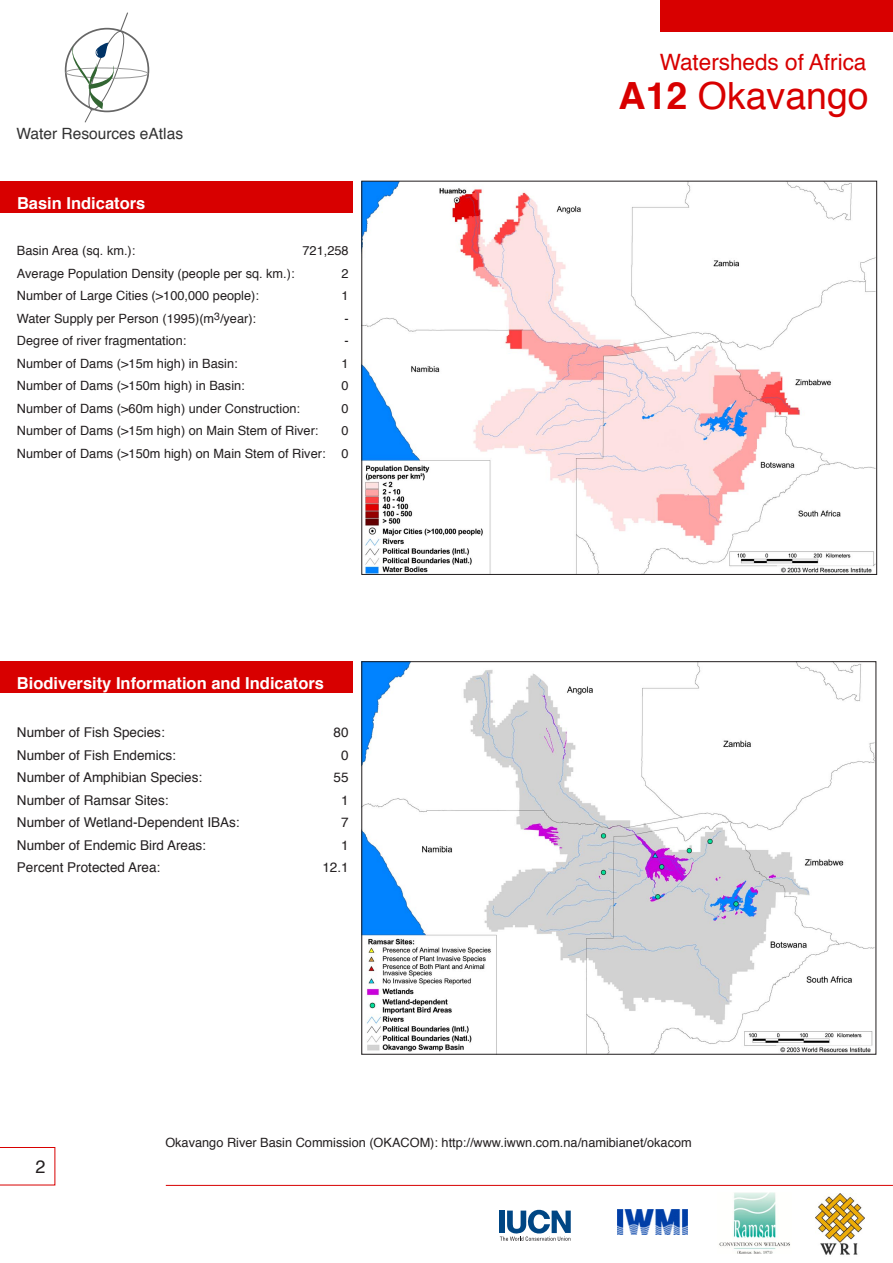
<style>
.page{position:relative;width:893px;height:1263px;background:#fff}
.page>*{position:absolute;margin:0;border:0;box-sizing:border-box;transform-origin:0 0}
.t1{font:37.5px "Helvetica";color:#d80000}
.t2{font:22.5px "Helvetica";color:#d80000}
.t3{font:18px "Helvetica";color:#231f20}
.t4{font:700 16.5px "Helvetica";color:#fff}
.t5{font:15.45px "Helvetica";color:#333}
.t6{font:13.5px "Helvetica";color:#231f20}
.t7{font:12.75px "Helvetica";color:#231f20}
.s1{font-weight:700}
</style>
<div class="page">
<div style="left:660px;top:0;width:233px;height:32px;background:#d80000"></div>
<div style="left:65px;top:67px;width:83px;height:12px;border:1px solid #999;border-radius:50%"></div>
<svg style="left:69px;top:12px;width:60px;height:111px"></svg>
<div style="left:0;top:181px;width:353px;height:32px;background:#d80000"></div>
<hr style="left:166px;top:1185px;width:727px;height:1px;background:#d80000">
<div style="left:0;top:1147px;width:55px;height:38px;border:1px solid #d80000"></div>
<div style="left:0;top:661px;width:353px;height:32px;background:#d80000"></div>
<svg style="left:500px;top:1210px;width:71px;height:31px"></svg>
<img style="left:617px;top:1210px;width:71px;height:25px">
<img style="left:719px;top:1192px;width:71px;height:62px">
<img style="left:816px;top:1194px;width:48px;height:61px">
<img style="left:363px;top:183px;width:512px;height:390px">
<img style="left:363px;top:663px;width:511px;height:389px">
<p class="t2" style="left:660px;top:47px;width:208px">Watersheds of Africa</p>
<p class="t5" style="left:16px;top:123px;width:168px">Water Resources eAtlas</p>
<p class="t4" style="left:17px;top:192px;width:130px">Basin Indicators</p>
<p class="t7" style="left:17px;top:242px;width:120px">Basin Area (sq. km.):</p>
<p class="t7" style="left:303px;top:242px;width:48px">721,258</p>
<p class="t7" style="left:17px;top:265px;width:279px">Average Population Density (people per sq. km.):</p>
<p class="t7" style="left:342px;top:265px;width:9px">2</p>
<p class="t7" style="left:17px;top:287px;width:243px">Number of Large Cities (&gt;100,000 people):</p>
<p class="t7" style="left:342px;top:287px;width:9px">1</p>
<p class="t7" style="left:17px;top:310px;width:241px">Water Supply per Person (1995)(m<sup>3</sup>/year):</p>
<p class="t7" style="left:344px;top:310px;width:6px">-</p>
<p class="t7" style="left:17px;top:332px;width:171px">Degree of river fragmentation:</p>
<p class="t7" style="left:344px;top:332px;width:6px">-</p>
<p class="t7" style="left:17px;top:355px;width:222px">Number of Dams (&gt;15m high) in Basin:</p>
<p class="t7" style="left:342px;top:355px;width:9px">1</p>
<p class="t7" style="left:17px;top:377px;width:229px">Number of Dams (&gt;150m high) in Basin:</p>
<p class="t7" style="left:342px;top:377px;width:9px">0</p>
<p class="t7" style="left:17px;top:400px;width:285px">Number of Dams (&gt;60m high) under Construction:</p>
<p class="t7" style="left:342px;top:400px;width:9px">0</p>
<p class="t7" style="left:17px;top:422px;width:303px">Number of Dams (&gt;15m high) on Main Stem of River:</p>
<p class="t7" style="left:342px;top:422px;width:9px">0</p>
<p class="t7" style="left:17px;top:445px;width:310px">Number of Dams (&gt;150m high) on Main Stem of River:</p>
<p class="t7" style="left:342px;top:445px;width:9px">0</p>
<p class="t4" style="left:17px;top:672px;width:309px">Biodiversity Information and Indicators</p>
<p class="t6" style="left:17px;top:723px;width:149px">Number of Fish Species:</p>
<p class="t6" style="left:334px;top:723px;width:17px">80</p>
<p class="t6" style="left:17px;top:746px;width:161px">Number of Fish Endemics:</p>
<p class="t6" style="left:341px;top:746px;width:9px">0</p>
<p class="t6" style="left:17px;top:768px;width:187px">Number of Amphibian Species:</p>
<p class="t6" style="left:334px;top:768px;width:17px">55</p>
<p class="t6" style="left:17px;top:791px;width:153px">Number of Ramsar Sites:</p>
<p class="t6" style="left:341px;top:791px;width:9px">1</p>
<p class="t6" style="left:17px;top:813px;width:224px">Number of Wetland-Dependent IBAs:</p>
<p class="t6" style="left:341px;top:813px;width:9px">7</p>
<p class="t6" style="left:17px;top:836px;width:191px">Number of Endemic Bird Areas:</p>
<p class="t6" style="left:341px;top:836px;width:9px">1</p>
<p class="t6" style="left:17px;top:858px;width:145px">Percent Protected Area:</p>
<p class="t6" style="left:322px;top:858px;width:28px">12.1</p>
<p class="t1" style="left:619px;top:70px;width:252px"><span class="s1">A12</span> Okavango</p>
<p class="t3" style="left:36px;top:1155px;width:12px">2</p>
<p class="t7" style="left:165px;top:1134px;width:528px">Okavango River Basin Commission (OKACOM): http://www.iwwn.com.na/namibianet/okacom</p>
</div>
